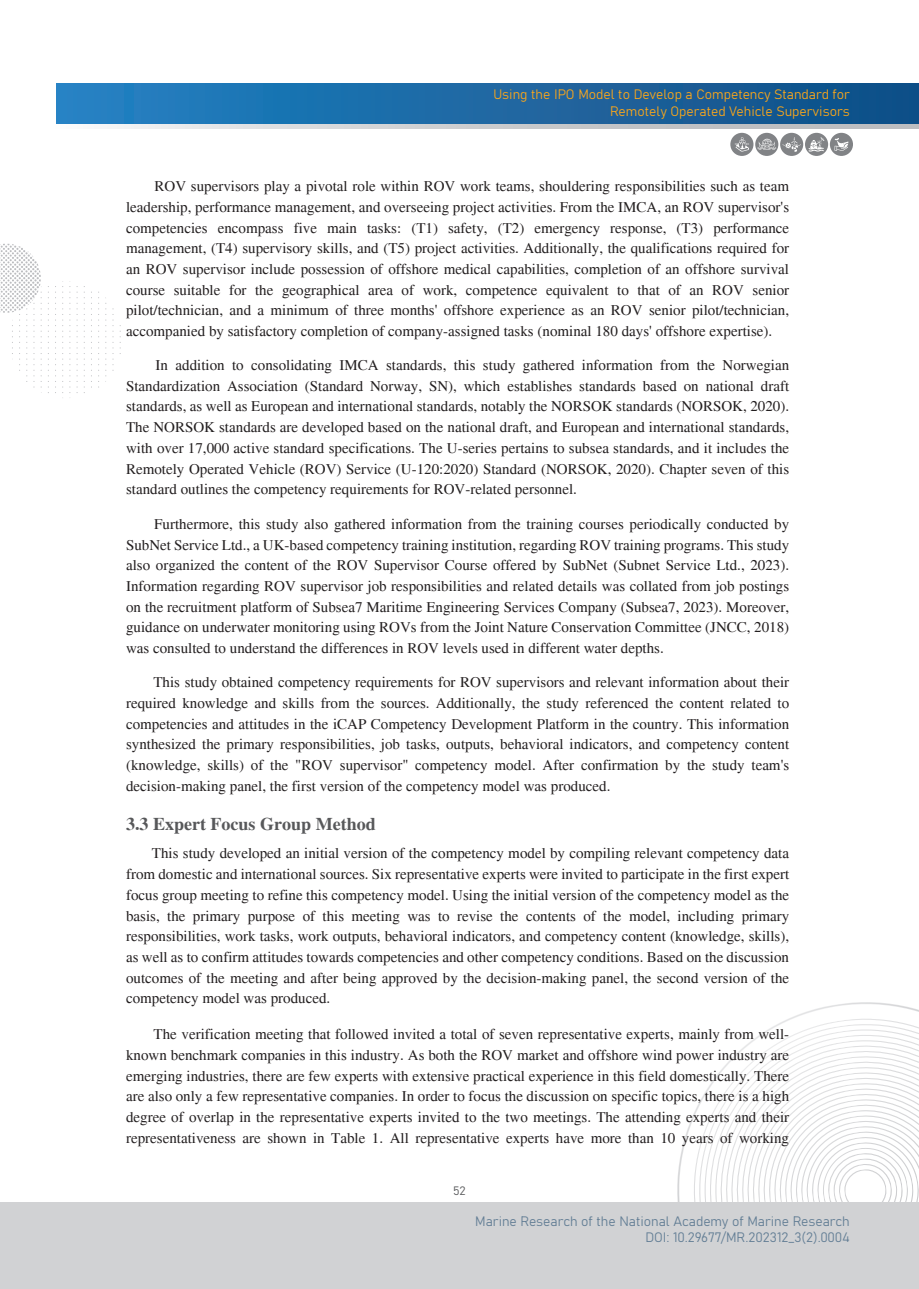
<style>
.page{position:relative;width:919px;height:1289px;background:#fff}
.page>*{position:absolute;margin:0;border:0;box-sizing:border-box;transform-origin:0 0}
.t1{font:700 18px "Times";color:#57585a}
.t2{font:15px/20.7px "Times";color:#231f20;text-align:justify}
.t3{font:13.5px/16.2px "Bahnschrift";color:#637e95;text-align:right}
.t4{font:13.5px/16.2px "Bahnschrift";color:#f9a61b;text-align:right}
.t5{font:12px "Bahnschrift";color:#57585a}
</style>
<div class="page">
<svg style="left:677px;top:1002px;width:241px;height:200px"></svg>
<svg style="left:693px;top:1018px;width:225px;height:184px"></svg>
<svg style="left:699px;top:1024px;width:219px;height:178px"></svg>
<svg style="left:704px;top:1029px;width:214px;height:173px"></svg>
<svg style="left:710px;top:1034px;width:208px;height:168px"></svg>
<svg style="left:715px;top:1040px;width:203px;height:162px"></svg>
<svg style="left:720px;top:1045px;width:198px;height:157px"></svg>
<svg style="left:726px;top:1050px;width:192px;height:152px"></svg>
<svg style="left:112px;top:308px;width:1px;height:63px"></svg>
<svg style="left:105px;top:297px;width:1px;height:85px"></svg>
<svg style="left:98px;top:291px;width:1px;height:96px"></svg>
<svg style="left:91px;top:291px;width:1px;height:96px"></svg>
<svg style="left:84px;top:286px;width:1px;height:107px"></svg>
<svg style="left:77px;top:286px;width:1px;height:107px"></svg>
<svg style="left:69px;top:281px;width:1px;height:117px"></svg>
<svg style="left:62px;top:281px;width:1px;height:117px"></svg>
<svg style="left:55px;top:286px;width:1px;height:107px"></svg>
<svg style="left:48px;top:286px;width:1px;height:107px"></svg>
<svg style="left:0;top:244px;width:42px;height:149px"></svg>
<div style="left:0;top:1202px;width:918px;height:86px;background:#d1d2d4"></div>
<svg style="left:110px;top:124px;width:808px;height:4px;background:#cecfd1"></svg>
<div style="left:56px;top:83px;width:862px;height:41px;background:linear-gradient(to right,#2582c3,#114e85)"></div>
<div style="left:730px;top:133px;width:23px;height:23px;background:#818386;border-radius:50%"></div>
<svg style="left:735px;top:137px;width:14px;height:14px"></svg>
<div style="left:755px;top:133px;width:23px;height:23px;background:#818386;border-radius:50%"></div>
<svg style="left:757px;top:139px;width:19px;height:11px"></svg>
<div style="left:829px;top:133px;width:23px;height:23px;background:#818386;border-radius:50%"></div>
<svg style="left:834px;top:138px;width:14px;height:13px"></svg>
<div style="left:780px;top:133px;width:23px;height:23px;background:#818386;border-radius:50%"></div>
<svg style="left:782px;top:137px;width:18px;height:15px"></svg>
<svg style="left:805px;top:133px;width:23px;height:23px"></svg>
<svg style="left:808px;top:137px;width:16px;height:14px"></svg>
<p class="t4" style="left:493px;top:86px;width:358px">Using the IPO Model to Develop a Competency Standard for<br>Remotely Operated Vehicle Supervisors</p>
<p class="t2" style="left:126px;top:176px;width:664px;text-indent:28px">ROV supervisors play a pivotal role within ROV work teams, shouldering responsibilities such as team leadership, performance management, and overseeing project activities. From the IMCA, an ROV supervisor's competencies encompass five main tasks: (T1) safety, (T2) emergency response, (T3) performance management, (T4) supervisory skills, and (T5) project activities. Additionally, the qualifications required for an ROV supervisor include possession of offshore medical capabilities, completion of an offshore survival course suitable for the geographical area of work, competence equivalent to that of an ROV senior pilot/technician, and a minimum of three months' offshore experience as an ROV senior pilot/technician, accompanied by satisfactory completion of company-assigned tasks (nominal 180 days' offshore expertise).</p>
<p class="t2" style="left:126px;top:355px;width:664px;text-indent:30px">In addition to consolidating IMCA standards, this study gathered information from the Norwegian Standardization Association (Standard Norway, SN), which establishes standards based on national draft standards, as well as European and international standards, notably the NORSOK standards (NORSOK, 2020).<br>The NORSOK standards are developed based on the national draft, and European and international standards, with over 17,000 active standard specifications. The U-series pertains to subsea standards, and it includes the Remotely Operated Vehicle (ROV) Service (U-120:2020) Standard (NORSOK, 2020). Chapter seven of this standard outlines the competency requirements for ROV-related personnel.</p>
<p class="t2" style="left:126px;top:513px;width:664px;text-indent:28px">Furthermore, this study also gathered information from the training courses periodically conducted by SubNet Service Ltd., a UK-based competency training institution, regarding ROV training programs. This study also organized the content of the ROV Supervisor Course offered by SubNet (Subnet Service Ltd., 2023).<br>Information regarding ROV supervisor job responsibilities and related details was collated from job postings on the recruitment platform of Subsea7 Maritime Engineering Services Company (Subsea7, 2023). Moreover, guidance on underwater monitoring using ROVs from the Joint Nature Conservation Committee (JNCC, 2018) was consulted to understand the differences in ROV levels used in different water depths.</p>
<p class="t2" style="left:126px;top:672px;width:664px;text-indent:27px">This study obtained competency requirements for ROV supervisors and relevant information about their required knowledge and skills from the sources. Additionally, the study referenced the content related to competencies and attitudes in the iCAP Competency Development Platform in the country. This information synthesized the primary responsibilities, job tasks, outputs, behavioral indicators, and competency content (knowledge, skills) of the "ROV supervisor" competency model. After confirmation by the study team's decision-making panel, the first version of the competency model was produced.</p>
<p class="t1" style="left:126px;top:813px;width:251px">3.3 Expert Focus Group Method</p>
<p class="t2" style="left:126px;top:843px;width:664px;text-indent:26px">This study developed an initial version of the competency model by compiling relevant competency data from domestic and international sources. Six representative experts were invited to participate in the first expert focus group meeting to refine this competency model. Using the initial version of the competency model as the basis, the primary purpose of this meeting was to revise the contents of the model, including primary responsibilities, work tasks, work outputs, behavioral indicators, and competency content (knowledge, skills), as well as to confirm attitudes towards competencies and other competency conditions. Based on the discussion outcomes of the meeting and after being approved by the decision-making panel, the second version of the competency model was produced.</p>
<p class="t2" style="left:126px;top:1023px;width:664px;text-indent:28px">The verification meeting that followed invited a total of seven representative experts, mainly from well&shy;known benchmark companies in this industry. As both the ROV market and offshore wind power industry are emerging industries, there are few experts with extensive practical experience in this field domestically. There are also only a few representative companies. In order to focus the discussion on specific topics, there is a high degree of overlap in the representative experts invited to the two meetings. The attending experts and their representativeness are shown in Table 1. All representative experts have more than 10 years of working</p>
<p class="t5" style="left:453px;top:1181px;width:14px">52</p>
<p class="t3" style="left:475px;top:1212px;width:376px">Marine Research of the National Academy of Marine Research<br>DOI: 10.29677/MR.202312_3(2).0004</p>
</div>
